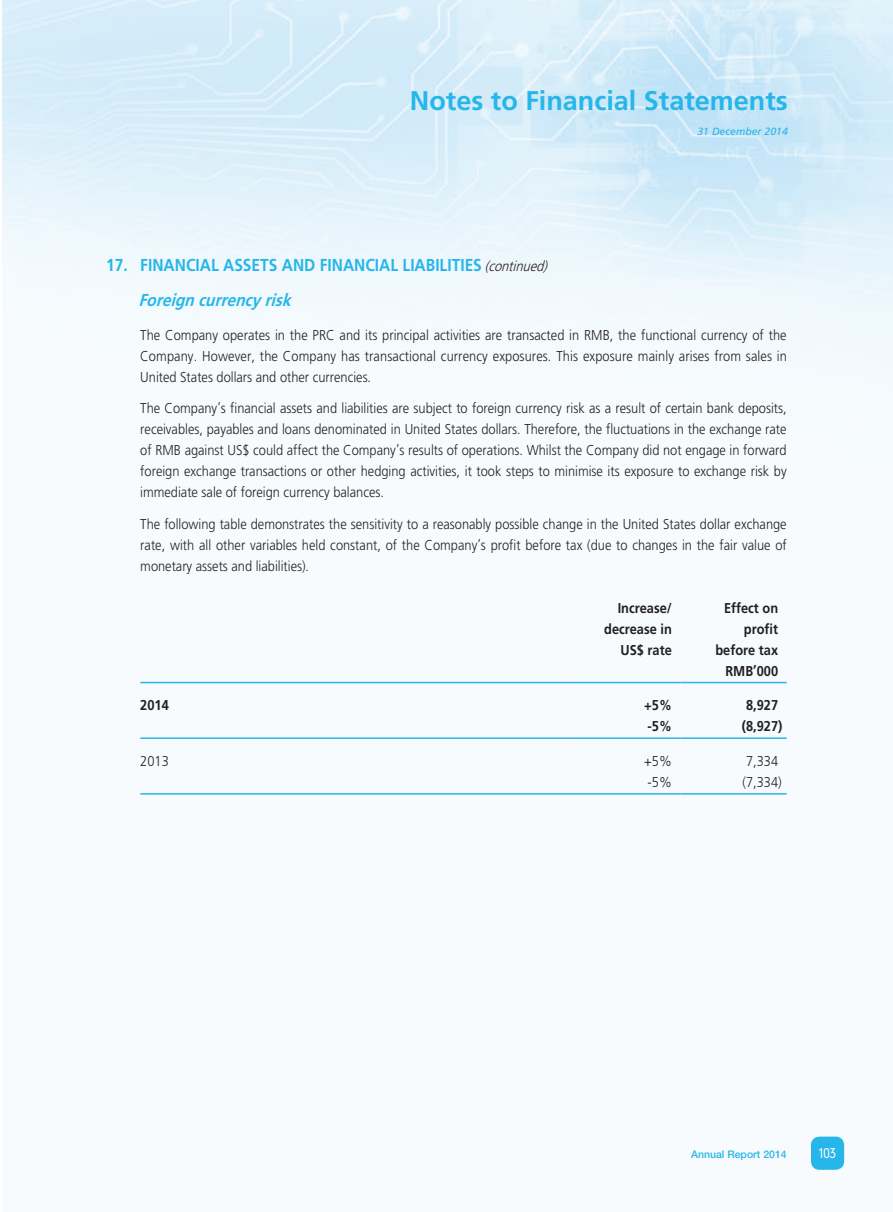
<style>
.page{position:relative;width:893px;height:1212px;background:#fff}
.page>*{position:absolute;margin:0;border:0;box-sizing:border-box;transform-origin:0 0}
.t1{font:700 27px "Frutiger LT Std";color:#26b6ea}
._3__標題{font:700 17.25px "Frutiger LT Std";color:#26b6ea;scale:.9 1}
._4__副標題{font:italic 700 17.25px "Frutiger LT Std";color:#26b6ea;scale:.9 1}
._1__內文{font:300 14.25px/21px "Frutiger LT Std";color:#231f20;text-align:justify;scale:.9 1}
._1__內文-2{font:700 14.25px "Frutiger LT Std";color:#231f20;scale:.9 1}
.t2{font:300 13.5px "DIN Neuzeit Grotesk Std";color:#fff;scale:.9 1}
.t3{font:500 10.5px "Helvetica Neue LT Std";color:#26b6ea}
.t4{font:italic 10.5px "Frutiger LT Std";color:#26b6ea}
.s1{font-weight:300;font-style:italic;font-size:14.25px;color:#231f20}
</style>
<div class="page">
<img style="left:3px;top:0;width:890px;height:1170px">
<div style="left:811px;top:1136px;width:33px;height:34px;background:#26b6ea;border-radius:9px"></div>
<hr style="left:140px;top:682px;width:434px;height:1px;background:#26b6ea">
<hr style="left:574px;top:682px;width:106px;height:1px;background:#26b6ea">
<hr style="left:680px;top:682px;width:107px;height:1px;background:#26b6ea">
<hr style="left:140px;top:737px;width:434px;height:2px;background:#26b6ea">
<hr style="left:574px;top:737px;width:106px;height:2px;background:#26b6ea">
<hr style="left:680px;top:737px;width:107px;height:2px;background:#26b6ea">
<hr style="left:140px;top:793px;width:434px;height:1px;background:#26b6ea">
<hr style="left:574px;top:793px;width:106px;height:1px;background:#26b6ea">
<hr style="left:680px;top:793px;width:107px;height:1px;background:#26b6ea">
<h1 class="t1" style="left:410px;top:84px;width:380px">Notes to Financial Statements</h1>
<p class="t4" style="left:697px;top:125px;width:92px">31 December 2014</p>
<p class="_3__標題" style="left:106px;top:254px;width:496px">17. FINANCIAL ASSETS AND FINANCIAL LIABILITIES <span class="s1">(continued)</span></p>
<p class="_4__副標題" style="left:139px;top:290px;width:176px">Foreign currency risk</p>
<p class="_1__內文" style="left:140px;top:324px;width:720px">The Company operates in the PRC and its principal activities are transacted in RMB, the functional currency of the Company. However, the Company has transactional currency exposures. This exposure mainly arises from sales in United States dollars and other currencies.</p>
<p class="_1__內文" style="left:140px;top:398px;width:720px">The Company’s financial assets and liabilities are subject to foreign currency risk as a result of certain bank deposits, receivables, payables and loans denominated in United States dollars. Therefore, the fluctuations in the exchange rate of RMB against US$ could affect the Company’s results of operations. Whilst the Company did not engage in forward foreign exchange transactions or other hedging activities, it took steps to minimise its exposure to exchange risk by immediate sale of foreign currency balances.</p>
<p class="_1__內文" style="left:140px;top:513px;width:720px">The following table demonstrates the sensitivity to a reasonably possible change in the United States dollar exchange rate, with all other variables held constant, of the Company’s profit before tax (due to changes in the fair value of monetary assets and liabilities).</p>
<p class="_1__內文-2" style="left:618px;top:599px;width:62px">Increase/</p>
<p class="_1__內文-2" style="left:724px;top:599px;width:62px">Effect on</p>
<p class="_1__內文-2" style="left:604px;top:620px;width:77px">decrease in</p>
<p class="_1__內文-2" style="left:744px;top:620px;width:40px">profit</p>
<p class="_1__內文-2" style="left:620px;top:641px;width:59px">US$ rate</p>
<p class="_1__內文-2" style="left:715px;top:641px;width:71px">before tax</p>
<p class="_1__內文-2" style="left:725px;top:662px;width:60px">RMB’000</p>
<p class="_1__內文-2" style="left:140px;top:697px;width:33px">2014</p>
<p class="_1__內文-2" style="left:644px;top:697px;width:32px">+5%</p>
<p class="_1__內文-2" style="left:746px;top:697px;width:37px">8,927</p>
<p class="_1__內文-2" style="left:648px;top:718px;width:28px">-5%</p>
<p class="_1__內文-2" style="left:742px;top:718px;width:47px">(8,927)</p>
<p class="_1__內文" style="left:140px;top:750px;width:33px">2013</p>
<p class="_1__內文" style="left:644px;top:750px;width:32px">+5%</p>
<p class="_1__內文" style="left:746px;top:750px;width:37px">7,334</p>
<p class="_1__內文" style="left:648px;top:771px;width:28px">-5%</p>
<p class="_1__內文" style="left:742px;top:771px;width:45px">(7,334)</p>
<p class="t3" style="left:691px;top:1148px;width:97px">Annual Report 2014</p>
<p class="t2" style="left:819px;top:1145px;width:21px">103</p>
</div>
